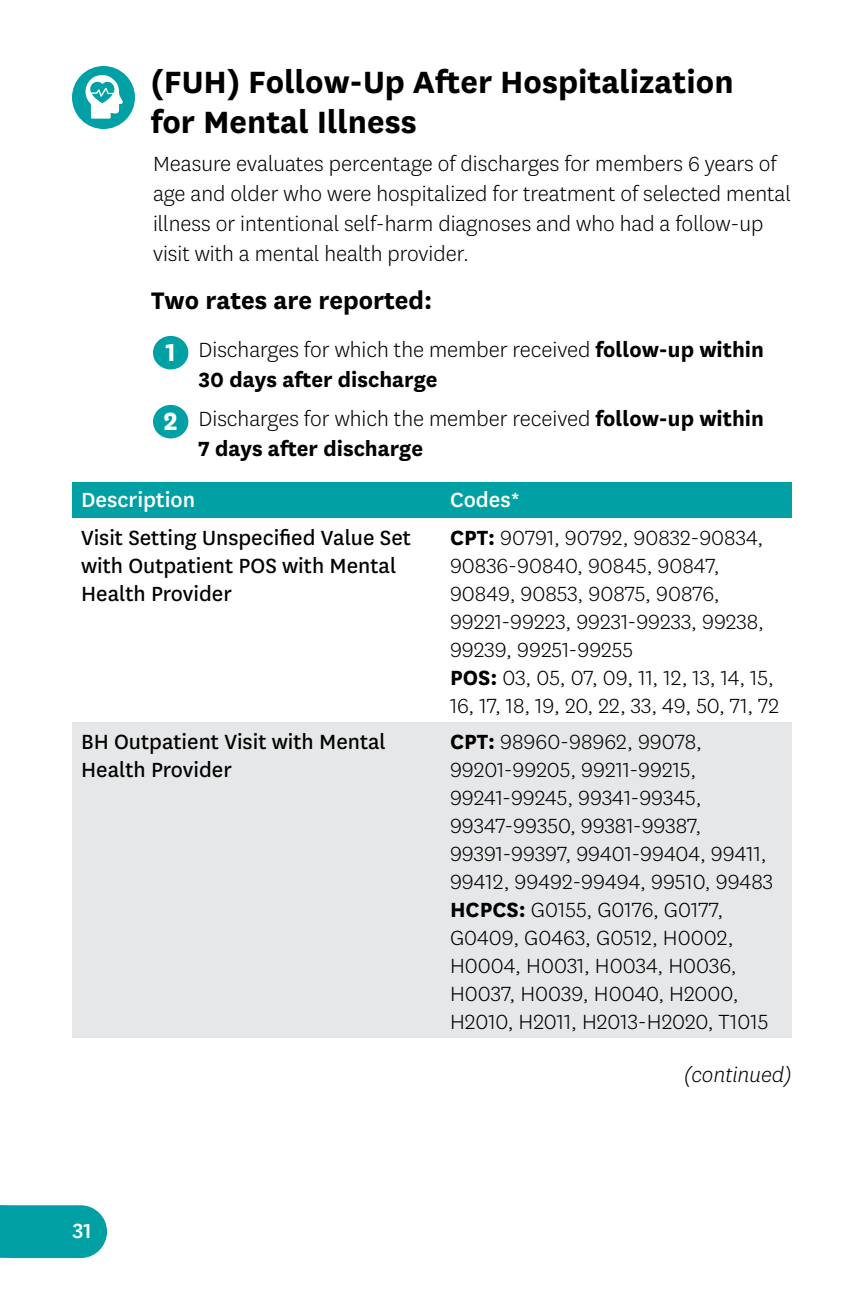
<style>
.page{position:relative;width:864px;height:1296px;background:#fff}
.page>*{position:absolute;margin:0;border:0;box-sizing:border-box;transform-origin:0 0}
.t1{font:700 36px/40px "Centene Sans";color:#000}
.t2{font:700 29.2px "Centene Sans";color:#fff}
.t3{font:700 28px "Centene Sans";color:#000}
.t4{font:300 24px/28px "Centene Sans";color:#000}
.t5{font:24px/28px "Centene Sans";color:#000}
.t6{font:500 24px "Centene Sans";color:#fff}
.t7{font:italic 300 24px "Centene Sans";color:#000}
.s1{font-weight:700}
.s2{font-weight:700;font-size:29.2px;color:#fff}
</style>
<div class="page">
<svg style="left:0;top:1205px;width:107px;height:53px;background:#0ea5a9"></svg>
<div style="left:72px;top:722px;width:369px;height:316px;background:#e6e7e8"></div>
<div style="left:441px;top:722px;width:351px;height:316px;background:#e6e7e8"></div>
<div style="left:72px;top:66px;width:63px;height:63px;background:#00a0a4;border-radius:50%"></div>
<svg style="left:82px;top:74px;width:41px;height:45px"></svg>
<div style="left:153px;top:336px;width:35px;height:33px;background:#00a0a4;border-radius:50%"></div>
<div style="left:153px;top:405px;width:35px;height:33px;background:#00a0a4;border-radius:50%"></div>
<div style="left:72px;top:482px;width:369px;height:36px;background:#00a0a4"></div>
<div style="left:441px;top:482px;width:351px;height:36px;background:#00a0a4"></div>
<h2 class="t1" style="left:151px;top:59px;width:584px">(FUH) Follow-Up After Hospitalization for Mental Illness</h2>
<p class="t4" style="left:153px;top:148px;width:639px;line-height:30px">Measure evaluates percentage of discharges for members 6 years of age and older who were hospitalized for treatment of selected mental illness or intentional self-harm diagnoses and who had a follow-up visit with a mental health provider.</p>
<p class="t3" style="left:151px;top:280px;width:283px">Two rates are reported:</p>
<p class="t2" style="left:165px;top:331px;width:12px">1</p>
<p class="t4" style="left:198px;top:334px;width:567px;line-height:30px">Discharges for which the member received <span class="s1">follow-up within<br>30 days after discharge</span></p>
<p class="t4" style="left:198px;top:403px;width:567px;line-height:30px;text-indent:-35px"><span class="s2">2</span> Discharges for which the member received <span class="s1">follow-up within<br>7 days after discharge</span></p>
<p class="t6" style="left:81px;top:483px;width:116px">Description</p>
<p class="t6" style="left:450px;top:483px;width:71px">Codes*</p>
<p class="t5" style="left:81px;top:522px;width:331px">Visit Setting Unspecified Value Set with Outpatient POS with Mental<br>Health Provider</p>
<p class="t4" style="left:450px;top:523px;width:330px"><span class="s1">CPT:</span> 90791, 90792, 90832-90834,<br>90836-90840, 90845, 90847,<br>90849, 90853, 90875, 90876,<br>99221-99223, 99231-99233, 99238,<br>99239, 99251-99255<br><span class="s1">POS:</span> 03, 05, 07, 09, 11, 12, 13, 14, 15,<br>16, 17, 18, 19, 20, 22, 33, 49, 50, 71, 72</p>
<p class="t5" style="left:81px;top:726px;width:306px">BH Outpatient Visit with Mental<br>Health Provider</p>
<p class="t4" style="left:450px;top:727px;width:325px"><span class="s1">CPT:</span> 98960-98962, 99078,<br>99201-99205, 99211-99215,<br>99241-99245, 99341-99345,<br>99347-99350, 99381-99387,<br>99391-99397, 99401-99404, 99411,<br>99412, 99492-99494, 99510, 99483<br><span class="s1">HCPCS:</span> G0155, G0176, G0177,<br>G0409, G0463, G0512, H0002,<br>H0004, H0031, H0034, H0036,<br>H0037, H0039, H0040, H2000,<br>H2010, H2011, H2013-H2020, T1015</p>
<p class="t7" style="left:684px;top:1061px;width:110px">(continued)</p>
<p class="t6" style="left:72px;top:1215px;width:21px">31</p>
</div>
